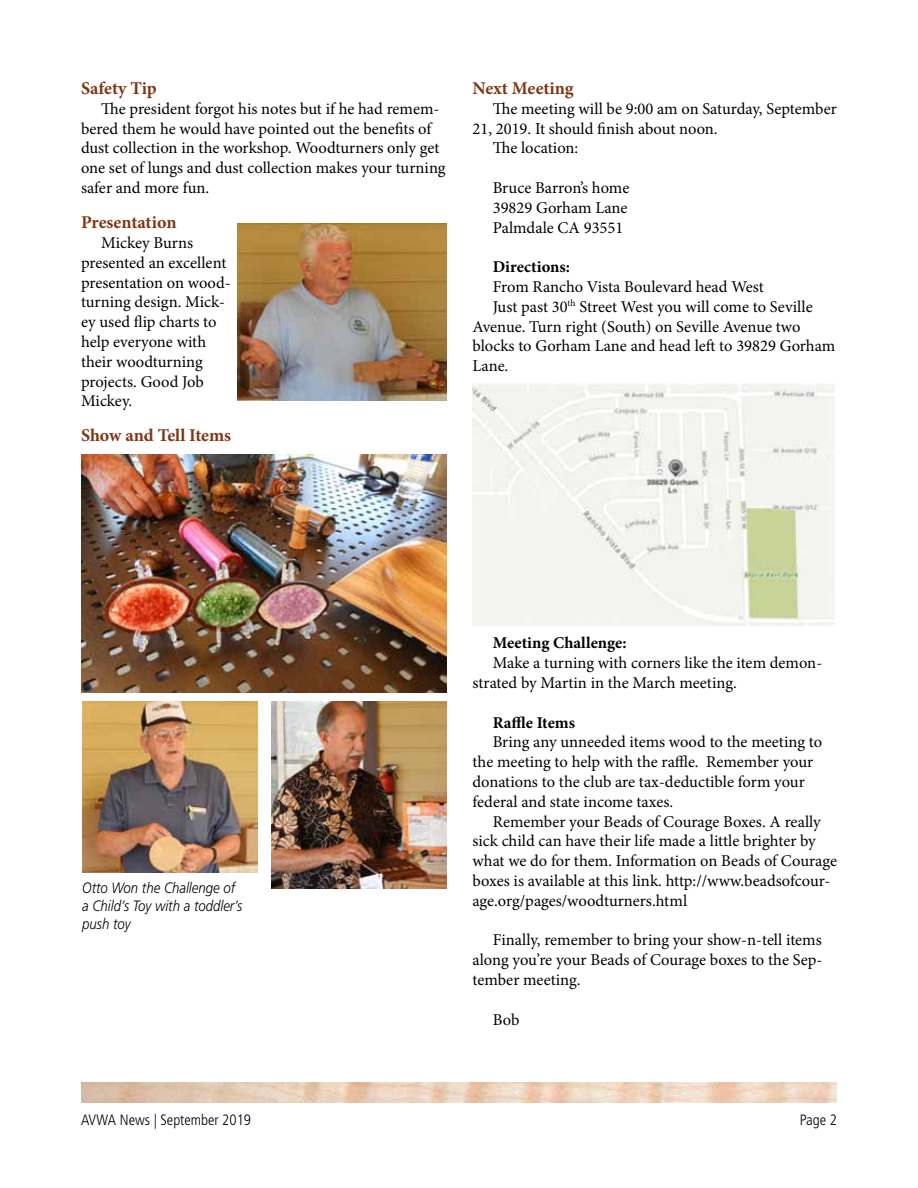
<style>
.page{position:relative;width:918px;height:1188px;background:#fff}
.page>*{position:absolute;margin:0;border:0;box-sizing:border-box;transform-origin:0 0}
.t1{font:700 18px "Minion Pro";letter-spacing:-.005em;color:#803515}
.t2{font:16.5px/19.8px "Minion Pro";color:#000}
.t3{font:700 16.5px "Minion Pro";color:#000}
.t4{font:italic 300 15px/18px "Frutiger";color:#000;scale:.88 1}
.t5{font:300 condensed 15px "Frutiger";color:#000}
</style>
<div class="page">
<img style="left:81px;top:1082px;width:756px;height:21px">
<img style="left:82px;top:702px;width:176px;height:171px">
<img style="left:238px;top:223px;width:208px;height:177px">
<img style="left:81px;top:454px;width:366px;height:238px">
<img style="left:271px;top:702px;width:176px;height:186px">
<img style="left:472px;top:383px;width:363px;height:242px">
<p class="t1" style="left:81px;top:76px;width:77px">Safety Tip</p>
<p class="t2" style="left:81px;top:99px;width:366px;text-indent:20px">The president forgot his notes but if he had remem&shy;bered them he would have pointed out the benefits of dust collection in the workshop. Woodturners only get one set of lungs and dust collection makes your turning safer and more fun.</p>
<p class="t1" style="left:81px;top:210px;width:97px">Presentation</p>
<p class="t2" style="left:81px;top:233px;width:151px;text-indent:20px">Mickey Burns presented an excellent presentation on wood&shy;turning design. Mick&shy;ey used flip charts to help everyone with their woodturning projects. Good Job<br>Mickey.</p>
<p class="t1" style="left:81px;top:423px;width:152px">Show and Tell Items</p>
<p class="t1" style="left:472px;top:76px;width:103px">Next Meeting</p>
<p class="t2" style="left:493px;top:99px;width:346px">The meeting will be 9:00 am on Saturday, September</p>
<p class="t2" style="left:473px;top:119px;width:247px">21, 2019. It should finish about noon.</p>
<p class="t2" style="left:493px;top:138px;width:87px">The location:</p>
<p class="t2" style="left:493px;top:178px;width:138px;text-align:justify">Bruce Barron’s home 39829 Gorham Lane Palmdale CA 93551</p>
<p class="t3" style="left:493px;top:255px;width:79px">Directions:</p>
<p class="t2" style="left:493px;top:277px;width:273px">From Rancho Vista Boulevard head West</p>
<p class="t2" style="left:493px;top:297px;width:321px">Just past 30<sup>th</sup> Street West you will come to Seville</p>
<p class="t2" style="left:472px;top:317px;width:330px">Avenue. Turn right (South) on Seville Avenue two</p>
<p class="t2" style="left:472px;top:336px;width:364px">blocks to Gorham Lane and head left to 39829 Gorham</p>
<p class="t2" style="left:472px;top:356px;width:37px">Lane.</p>
<p class="t4" style="left:82px;top:879px;width:184px">Otto Won the Challenge of a Child’s Toy with a toddler’s push toy</p>
<p class="t3" style="left:493px;top:632px;width:135px">Meeting Challenge:</p>
<p class="t2" style="left:472px;top:653px;width:351px;text-indent:20px">Make a turning with corners like the item demon&shy;strated by Martin in the March meeting.</p>
<p class="t3" style="left:493px;top:711px;width:84px">Raffle Items</p>
<p class="t2" style="left:472px;top:732px;width:351px;text-indent:20px">Bring any unneeded items wood to the meeting to the meeting to help with the raffle. Remember your donations to the club are tax-deductible form your federal and state income taxes.</p>
<p class="t2" style="left:472px;top:812px;width:366px;text-indent:20px">Remember your Beads of Courage Boxes. A really sick child can have their life made a little brighter by what we do for them. Information on Beads of Courage boxes is available at this link. http://www.beadsofcour&shy;age.org/pages/woodturners.html</p>
<p class="t2" style="left:472px;top:930px;width:351px;text-align:justify;text-indent:20px">Finally, remember to bring your show-n-tell items along you’re your Beads of Courage boxes to the Sep&shy;tember meeting.</p>
<p class="t2" style="left:493px;top:1010px;width:28px">Bob</p>
<p class="t5" style="left:81px;top:1111px;width:172px">AVWA News | September 2019</p>
<p class="t5" style="left:800px;top:1111px;width:39px">Page 2</p>
</div>
